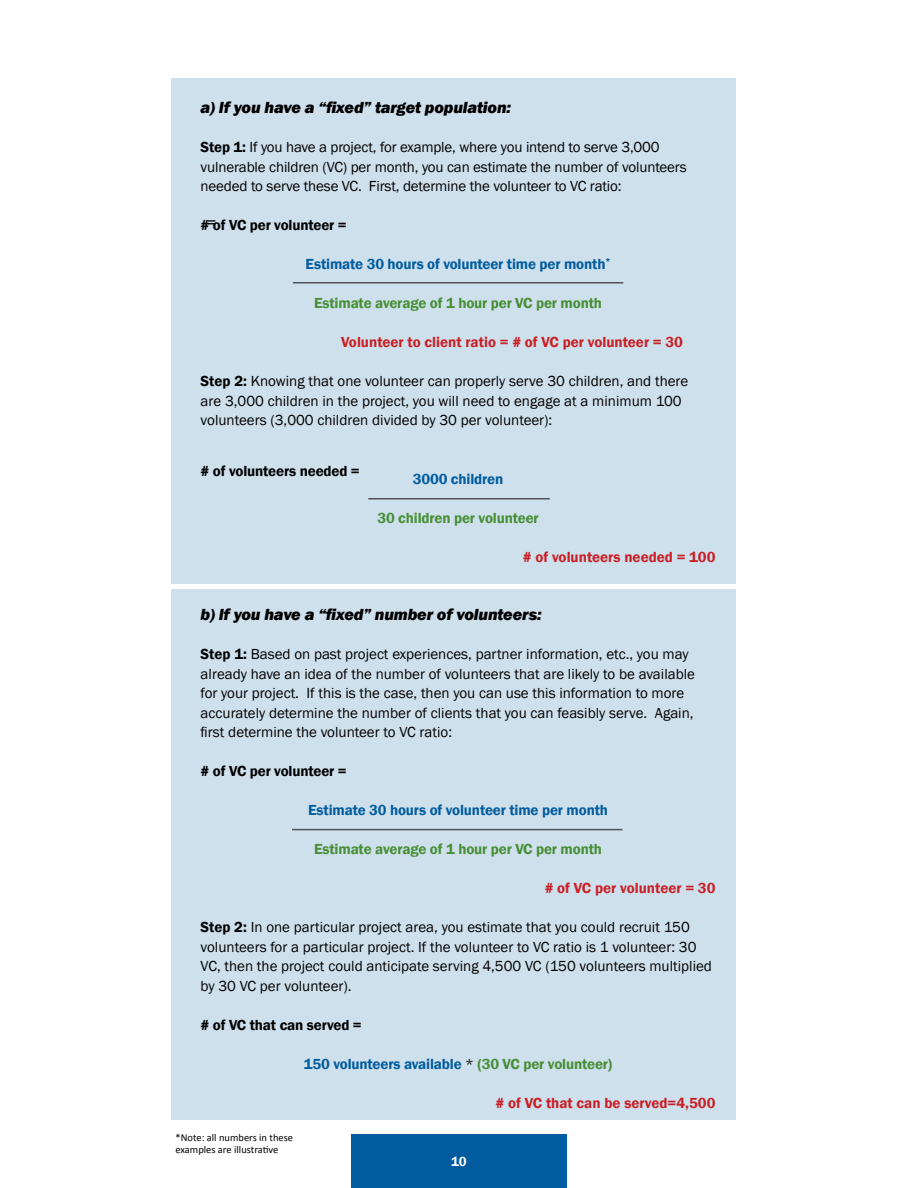
<style>
.page{position:relative;width:918px;height:1188px;background:#fff}
.page>*{position:absolute;margin:0;border:0;box-sizing:border-box;transform-origin:0 0}
.t1{font:italic 800 16.5px "Franklin Gothic";letter-spacing:-.01em;color:#000}
.t2{font:16.5px "Franklin Gothic";color:#000}
.t3{font:15px/19.5px "Franklin Gothic";color:#000}
.t4{font:600 15px "Franklin Gothic";letter-spacing:-.01em;color:#005c9e}
.t5{font:600 15px "Franklin Gothic";color:#c91f25}
.t6{font:600 15px "Franklin Gothic";letter-spacing:-.01em;color:#468f34}
.t7{font:600 15px "Franklin Gothic";letter-spacing:-.01em;color:#000}
.t8{font:600 13.5px "Franklin Gothic";color:#fff}
.t9{font:10.5px/12.6px "Calibri";color:#000}
.s1{font-weight:600}
.s2{font-weight:400;color:#000}
.s3{color:#468f34}
</style>
<div class="page">
<div style="left:351px;top:1134px;width:216px;height:54px;background:#005c9e"></div>
<div style="left:171px;top:590px;width:564px;height:530px;background:#cfe0ed"></div>
<div style="left:171px;top:78px;width:564px;height:506px;background:#cfe0ed"></div>
<hr style="left:293px;top:282px;width:330px;height:2px;background:#000">
<hr style="left:368px;top:498px;width:182px;height:2px;background:#000">
<hr style="left:292px;top:829px;width:330px;height:1px;background:#000">
<p class="t1" style="left:201px;top:97px;width:312px">a) If you have a “fixed” target population:</p>
<p class="t3" style="left:201px;top:138px;width:488px"><span class="s1">Step 1:</span> If you have a project, for example, where you intend to serve 3,000 vulnerable children (VC) per month, you can estimate the number of volunteers needed to serve these VC. First, determine the volunteer to VC ratio:</p>
<p class="t7" style="left:201px;top:216px;width:148px"># of VC per volunteer =</p>
<p class="t4" style="left:306px;top:255px;width:306px">Estimate 30 hours of volunteer time per month<sup>*</sup></p>
<p class="t6" style="left:314px;top:294px;width:290px">Estimate average of 1 hour per VC per month</p>
<p class="t5" style="left:341px;top:333px;width:344px">Volunteer to client ratio = # of VC per volunteer = 30</p>
<p class="t3" style="left:201px;top:372px;width:489px"><span class="s1">Step 2:</span> Knowing that one volunteer can properly serve 30 children, and there are 3,000 children in the project, you will need to engage at a minimum 100 volunteers (3,000 children divided by 30 per volunteer):</p>
<p class="t2" style="left:207px;top:212px;width:11px">=</p>
<p class="t7" style="left:201px;top:462px;width:161px"># of volunteers needed =</p>
<p class="t4" style="left:413px;top:469px;width:92px">3000 children</p>
<p class="t6" style="left:377px;top:508px;width:163px">30 children per volunteer</p>
<p class="t5" style="left:523px;top:547px;width:194px"># of volunteers needed = 100</p>
<p class="t1" style="left:201px;top:604px;width:342px">b) If you have a “fixed” number of volunteers:</p>
<p class="t3" style="left:201px;top:645px;width:496px"><span class="s1">Step 1:</span> Based on past project experiences, partner information, etc., you may already have an idea of the number of volunteers that are likely to be available for your project. If this is the case, then you can use this information to more accurately determine the number of clients that you can feasibly serve. Again, first determine the volunteer to VC ratio:</p>
<p class="t7" style="left:201px;top:762px;width:148px"># of VC per volunteer =</p>
<p class="t4" style="left:308px;top:801px;width:301px">Estimate 30 hours of volunteer time per month</p>
<p class="t6" style="left:314px;top:840px;width:290px">Estimate average of 1 hour per VC per month</p>
<p class="t5" style="left:545px;top:879px;width:172px"># of VC per volunteer = 30</p>
<p class="t3" style="left:201px;top:918px;width:513px"><span class="s1">Step 2:</span> In one particular project area, you estimate that you could recruit 150 volunteers for a particular project. If the volunteer to VC ratio is 1 volunteer: 30<br>VC, then the project could anticipate serving 4,500 VC (150 volunteers multiplied by 30 VC per volunteer).</p>
<p class="t7" style="left:201px;top:1015px;width:163px"># of VC that can served =</p>
<p class="t4" style="left:304px;top:1054px;width:310px">150 volunteers available <span class="s2">*</span> <span class="s3">(30 VC per volunteer)</span></p>
<p class="t5" style="left:496px;top:1093px;width:221px"># of VC that can be served=4,500</p>
<p class="t9" style="left:176px;top:1131px;width:119px">*Note: all numbers in these examples are illustrative</p>
<p class="t8" style="left:451px;top:1153px;width:17px">10</p>
</div>
